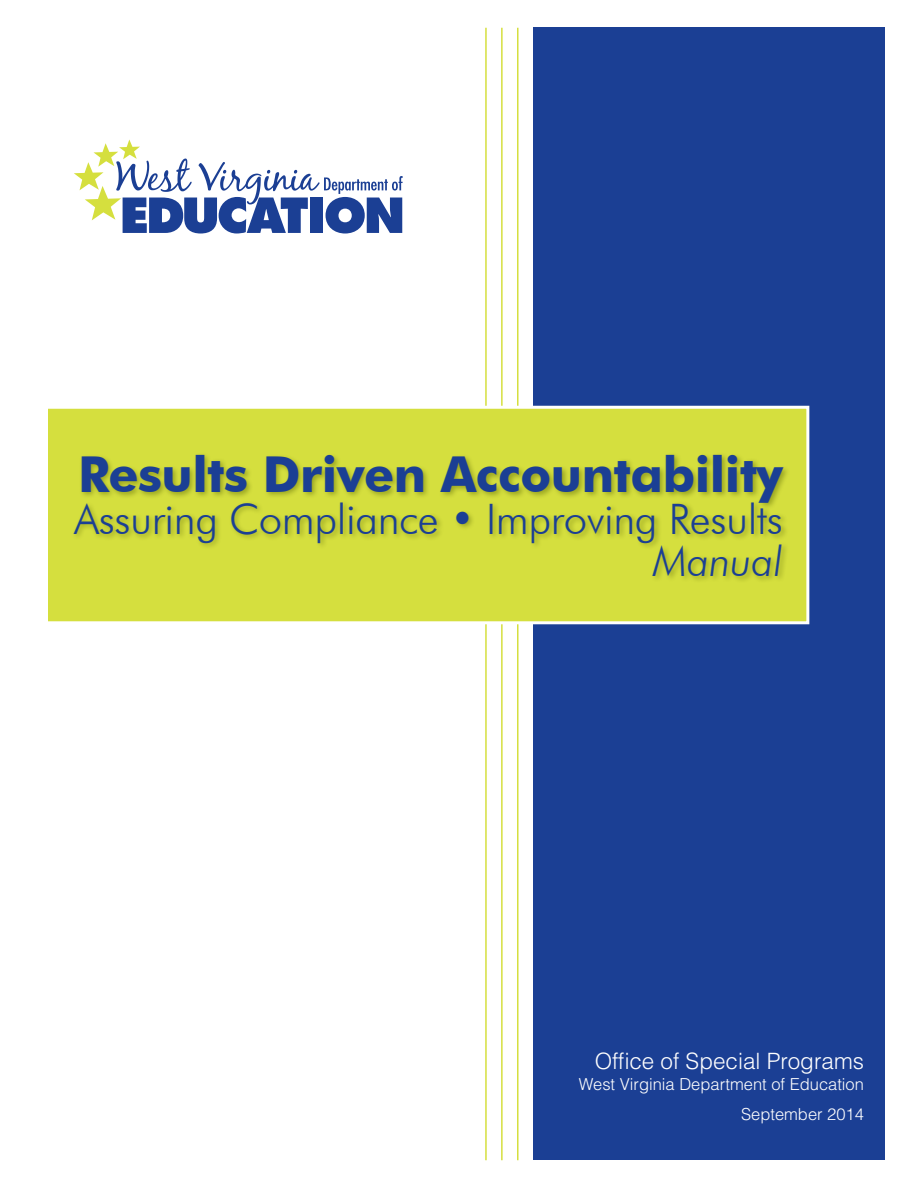
<style>
.page{position:relative;width:918px;height:1188px;background:#fff}
.page>*{position:absolute;margin:0;border:0;box-sizing:border-box;transform-origin:0 0}
.t1{font:700 49.5px "Futura BT";letter-spacing:-.01em;color:#1b3f94}
.t2{font:300 42px "Futura BT";letter-spacing:-.01em;color:#1b3f94}
.t3{font:italic 300 42px "Futura BT";letter-spacing:-.01em;color:#1b3f94}
.t4{font:300 22.5px "Helvetica LT Std";color:#fff}
.t5{font:300 16.5px/30px "Helvetica LT Std";color:#fff;text-align:right}
</style>
<div class="page">
<hr style="left:517px;top:28px;width:2px;height:1132px;background:#d5df3e">
<hr style="left:501px;top:28px;width:2px;height:1132px;background:#d5df3e">
<hr style="left:485px;top:28px;width:2px;height:1132px;background:#d5df3e">
<div style="left:533px;top:28px;width:351px;height:1132px;background:#1b3f94"></div>
<div style="left:45px;top:406px;width:764px;height:218px;background:#d5df3e;border:3px solid #fff"></div>
<div style="left:71px;top:452px;width:719px;height:131px;background:#647109;opacity:.5"></div>
<svg style="left:74px;top:140px;width:329px;height:94px"></svg>
<h1 class="t1" style="left:78px;top:444px;width:707px">Results Driven Accountability</h1>
<h2 class="t2" style="left:74px;top:493px;width:710px">Assuring Compliance • Improving Results</h2>
<h2 class="t3" style="left:652px;top:535px;width:132px">Manual</h2>
<h3 class="t4" style="left:595px;top:1047px;width:271px">Office of Special Programs</h3>
<p class="t5" style="left:579px;top:1069px;width:287px">West Virginia Department of Education<br>September 2014</p>
</div>
